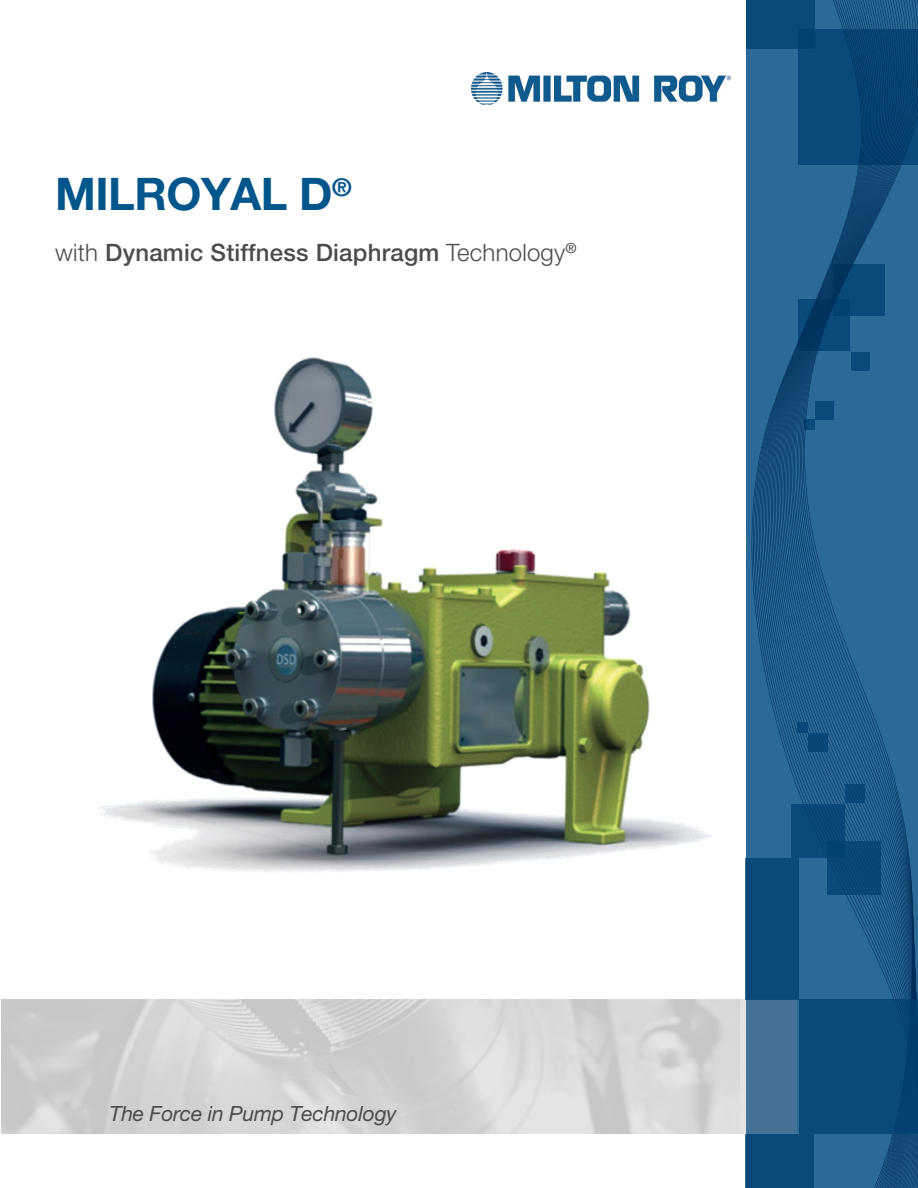
<style>
.page{position:relative;width:918px;height:1188px;background:#fff}
.page>*{position:absolute;margin:0;border:0;box-sizing:border-box;transform-origin:0 0}
.Page_Title{font:700 45px "Helvetica Neue LT Pro";letter-spacing:-.01em;color:#00558b}
.Page_SUB-Title{font:500 24px "Helvetica Neue LT Pro";letter-spacing:.01em;color:#4b4c4d}
.Page_SUB-Title-2{font:italic 21px "Helvetica Neue LT Pro";letter-spacing:-.01em;color:#4b4c4d}
.s1{font-weight:300}
</style>
<div class="page">
<svg style="left:748px;top:0;width:170px;height:1188px;background:#215d8b"></svg>
<img style="left:472px;top:73px;width:259px;height:31px">
<svg style="left:740px;top:999px;width:57px;height:135px;background:#547e9f"></svg>
<img style="left:98px;top:356px;width:654px;height:517px">
<div style="left:799px;top:999px;width:119px;height:135px;background:#0a4a7a"></div>
<div style="left:745px;top:858px;width:54px;height:141px;background:#0a4a7a"></div>
<div style="left:791px;top:804px;width:54px;height:54px;background:#0a4a7a"></div>
<div style="left:828px;top:841px;width:53px;height:53px;background:#094879"></div>
<div style="left:846px;top:784px;width:19px;height:19px;background:#094979"></div>
<div style="left:808px;top:733px;width:20px;height:19px;background:#094879"></div>
<div style="left:797px;top:722px;width:11px;height:11px;background:#094878"></div>
<div style="left:745px;top:1134px;width:68px;height:54px;background:#0a4a7a"></div>
<p class="Page_Title" style="left:55px;top:166px;width:298px">MILROYAL D<sup>®</sup></p>
<p class="Page_SUB-Title" style="left:55px;top:238px;width:523px"><span class="s1">with</span> Dynamic Stiffness Diaphragm <span class="s1">Technology</span><sup>®</sup></p>
<p class="Page_SUB-Title-2" style="left:110px;top:1100px;width:289px">The Force in Pump Technology</p>
</div>
